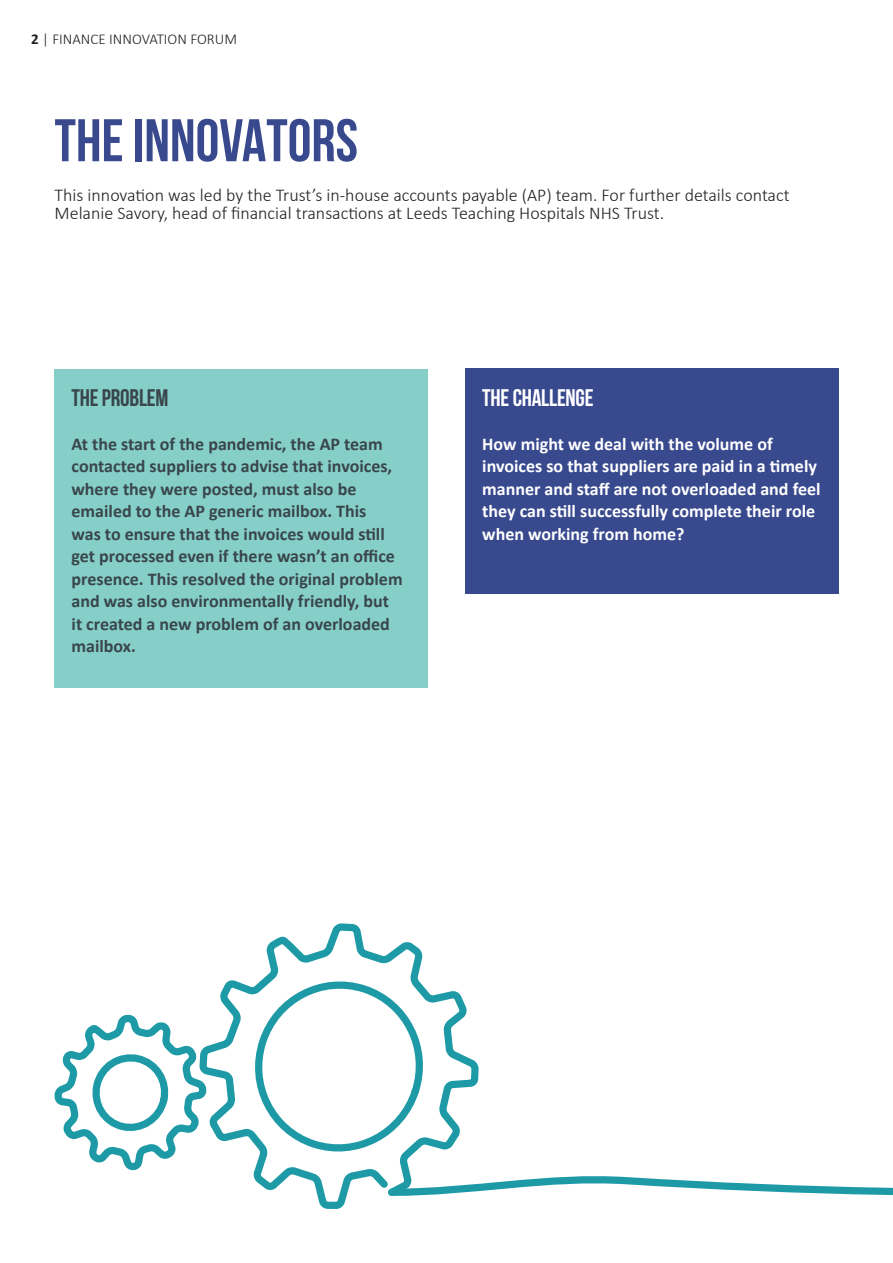
<style>
.page{position:relative;width:893px;height:1263px;background:#fff}
.page>*{position:absolute;margin:0;border:0;box-sizing:border-box;transform-origin:0 0}
.Body_copy{font:700 60px "Bebas Neue";color:#38498e}
.Body_copy-2{font:700 24px "Bebas Neue";letter-spacing:-.01em;color:#fff}
.Body_copy-3{font:700 24px "Bebas Neue";letter-spacing:-.01em;color:#39464c}
.Body_copy-4{font:700 18px/22.5px "Calibri";color:#39464c}
.Body_copy-5{font:700 18px/22.5px "Calibri";color:#fff}
.Body_copy-6{font:300 18px/18px "Calibri";color:#231f20}
.t1{font:300 15px "Calibri";color:#231f20}
.s1{font-weight:700}
</style>
<div class="page">
<div style="left:55px;top:369px;width:373px;height:318px;background:#86cfc8"></div>
<div style="left:465px;top:369px;width:374px;height:225px;background:#38498e"></div>
<svg style="left:482px;top:1176px;width:411px;height:20px"></svg>
<svg style="left:55px;top:923px;width:427px;height:286px"></svg>
<p class="t1" style="left:31px;top:30px;width:207px"><span class="s1">2</span> | FINANCE INNOVATION FORUM</p>
<p class="Body_copy" style="left:55px;top:108px;width:305px">THE INNOVATORS</p>
<p class="Body_copy-6" style="left:55px;top:185px;width:737px">This innovation was led by the Trust’s in-house accounts payable (AP) team. For further details contact<br>Melanie Savory, head of financial transactions at Leeds Teaching Hospitals NHS Trust.</p>
<p class="Body_copy-3" style="left:72px;top:385px;width:98px">THE PROBLEM</p>
<p class="Body_copy-4" style="left:72px;top:432px;width:333px">At the start of the pandemic, the AP team contacted suppliers to advise that invoices, where they were posted, must also be emailed to the AP generic mailbox. This<br>was to ensure that the invoices would still get processed even if there wasn’t an office presence. This resolved the original problem and was also environmentally friendly, but it created a new problem of an overloaded mailbox.</p>
<p class="Body_copy-2" style="left:482px;top:385px;width:113px">THE CHALLENGE</p>
<p class="Body_copy-5" style="left:482px;top:432px;width:340px">How might we deal with the volume of invoices so that suppliers are paid in a timely manner and staff are not overloaded and feel they can still successfully complete their role when working from home?</p>
</div>
